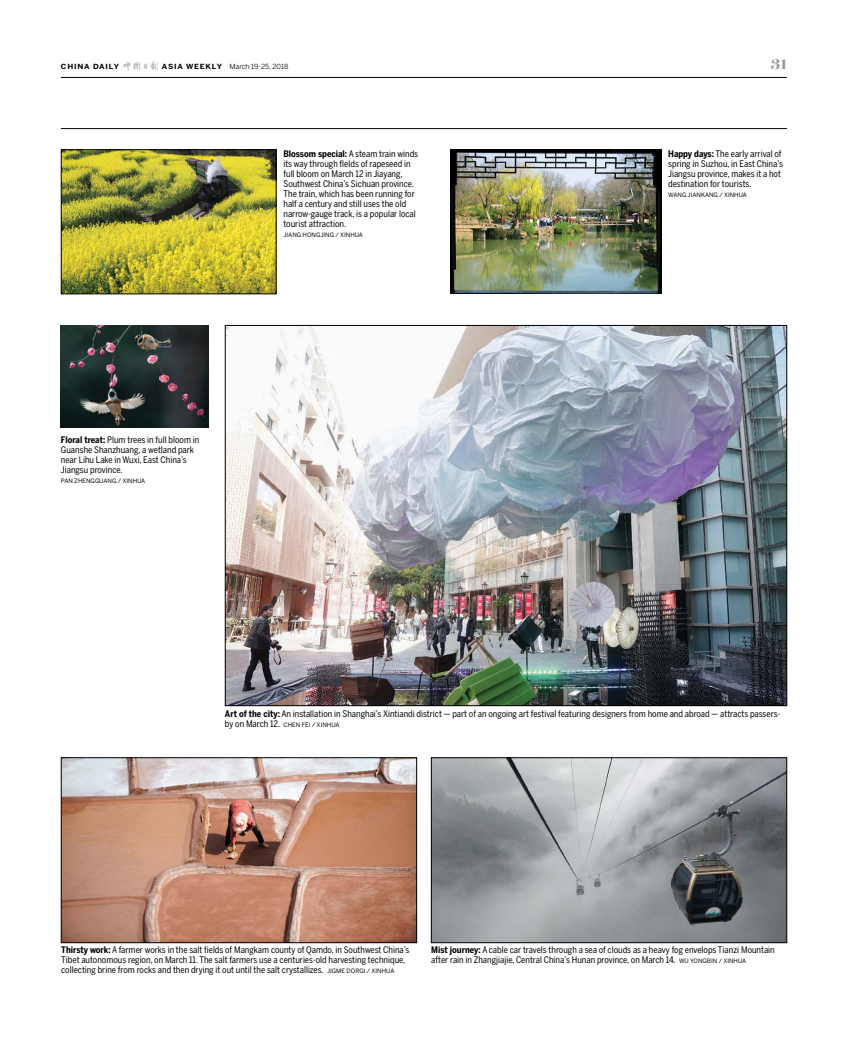
<style>
.page{position:relative;width:848px;height:1038px;background:#fff}
.page>*{position:absolute;margin:0;border:0;box-sizing:border-box;transform-origin:0 0}
.t1{font:700 16px "Big Miller";color:#939598}
.t2{font:9px/10px "Benton Sans Cond";color:#000}
.t3{font:7px "Benton Sans";color:#000}
.t4{font:700 7px "Benton Sans";letter-spacing:.1em;color:#000;scale:1.1 1}
.t5{font:6px "Benton Sans";color:#000}
.s1{font-weight:700}
.s2{font-family:"Benton Sans Cond";font-size:9px}
.s3{font-family:"Benton Sans";font-size:6px}
</style>
<div class="page">
<img style="left:63px;top:151px;width:211px;height:141px">
<div style="left:61px;top:149px;width:215px;height:145px;border:1px solid #000"></div>
<img style="left:227px;top:327px;width:558px;height:377px">
<img style="left:450px;top:150px;width:211px;height:143px">
<img style="left:61px;top:325px;width:147px;height:102px">
<img style="left:63px;top:759px;width:352px;height:181px">
<div style="left:61px;top:757px;width:356px;height:185px;border:1px solid #000"></div>
<img style="left:433px;top:759px;width:352px;height:181px">
<div style="left:431px;top:757px;width:356px;height:185px;border:1px solid #000"></div>
<hr style="left:61px;top:128px;width:726px;height:1px;background:#000">
<hr style="left:61px;top:77px;width:726px;height:1px;background:#000">
<svg style="left:123px;top:61px;width:35px;height:10px"></svg>
<p class="t4" style="left:61px;top:62px;width:54px">CHINA DAILY</p>
<p class="t3" style="left:162px;top:62px;width:128px"><span class="s1">ASIA WEEKLY</span> March 19-25, 2018</p>
<h1 class="t1" style="left:771px;top:54px;width:17px">31</h1>
<p class="t2" style="left:61px;top:435px;width:140px"><span class="s1">Floral treat:</span> Plum trees in full bloom in<br>Guanshe Shanzhuang, a wetland park near Lihu Lake in Wuxi, East China’s<br>Jiangsu province.</p>
<p class="t5" style="left:61px;top:477px;width:86px">PAN ZHENGGUANG / XINHUA</p>
<p class="t2" style="left:283px;top:148px;width:136px"><span class="s1">Blossom special:</span> A steam train winds its way through flelds of rapeseed in full bloom on March 12 in Jiayang, Southwest China’s Sichuan province.<br>The train, which has been running for half a century and still uses the old narrow-gauge track, is a popular local tourist attraction.</p>
<p class="t5" style="left:283px;top:231px;width:81px">JIANG HONGJING / XINHUA</p>
<p class="t2" style="left:668px;top:148px;width:116px"><span class="s1">Happy days:</span> The early arrival of spring in Suzhou, in East China’s<br>Jiangsu province, makes it a hot destination for tourists.</p>
<p class="t5" style="left:668px;top:191px;width:80px">WANG JIANKANG / XINHUA</p>
<p class="t2" style="left:225px;top:708px;width:557px"><span class="s1">Art of the city:</span> An installation in Shanghai’s Xintiandi district — part of an ongoing art festival featuring designers from home and abroad — attracts passers-</p>
<p class="t5" style="left:225px;top:721px;width:116px"><span class="s2">by on March 12.</span> CHEN FEI / XINHUA</p>
<p class="t2" style="left:61px;top:944px;width:350px"><span class="s1">Thirsty work:</span> A farmer works in the salt fields of Mangkam county of Qamdo, in Southwest China’s<br>Tibet autonomous region, on March 11. The salt farmers use a centuries-old harvesting technique, collecting brine from rocks and then drying it out until the salt crystallizes. <span class="s3">JIGME DORGI / XINHUA</span></p>
<p class="t2" style="left:431px;top:944px;width:345px"><span class="s1">Mist journey:</span> A cable car travels through a sea of clouds as a heavy fog envelops Tianzi Mountain after rain in Zhangjiajie, Central China’s Hunan province, on March 14. <span class="s3">WU YONGBIN / XINHUA</span></p>
</div>
